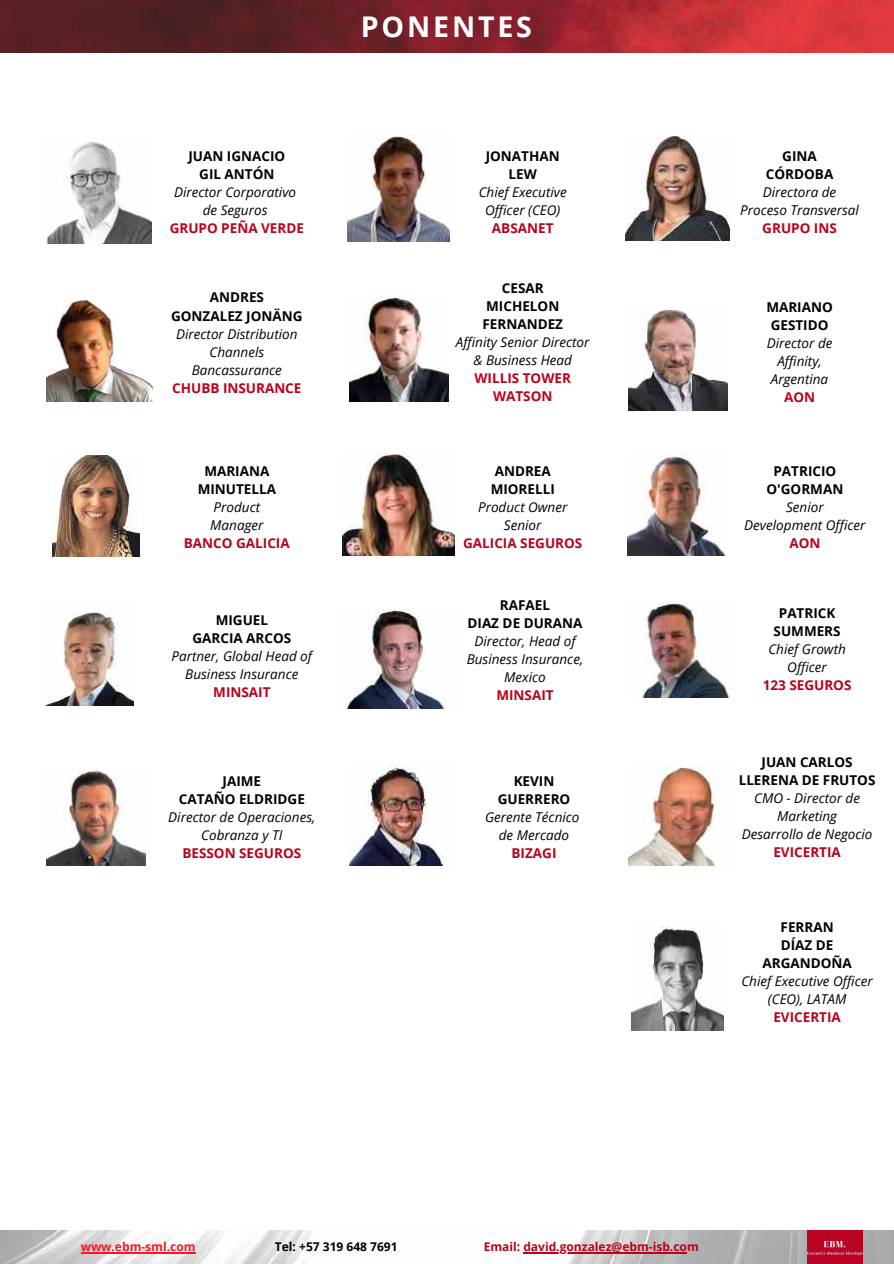
<style>
.page{position:relative;width:894px;height:1264px;background:#fff}
.page>*{position:absolute;margin:0;border:0;box-sizing:border-box;transform-origin:0 0}
.t1{font:700 28.5px "Open Sans";letter-spacing:.1em;color:#fff}
.t2{font:italic 13.5px/18px "Open Sans";color:#000;text-align:center}
.t3{font:700 13.5px/18px "Open Sans";color:#000;text-align:center}
.t4{font:700 13.5px/18px "Open Sans";color:#b9021b;text-align:center}
.t5{font:700 12px "Open Sans";color:#b9021b}
.t6{font:700 12px "Open Sans";color:#000}
.t7{font:700 12px "Open Sans";color:#f41823}
</style>
<div class="page">
<img style="left:628px;top:308px;width:99px;height:102px">
<img style="left:0;top:1230px;width:893px;height:33px">
<img style="left:807px;top:1230px;width:55px;height:33px">
<img style="left:0;top:0;width:893px;height:53px">
<img style="left:631px;top:926px;width:92px;height:104px">
<img style="left:52px;top:456px;width:88px;height:100px">
<img style="left:628px;top:766px;width:88px;height:99px">
<hr style="left:81px;top:1252px;width:115px;height:1px;background:#f41823">
<hr style="left:523px;top:1252px;width:164px;height:1px;background:#b9021b">
<img style="left:349px;top:295px;width:99px;height:106px">
<img style="left:349px;top:764px;width:95px;height:101px">
<img style="left:342px;top:452px;width:113px;height:103px">
<img style="left:625px;top:135px;width:104px;height:106px">
<img style="left:642px;top:601px;width:88px;height:97px">
<img style="left:344px;top:608px;width:102px;height:100px">
<img style="left:42px;top:612px;width:92px;height:93px">
<img style="left:627px;top:453px;width:99px;height:102px">
<img style="left:347px;top:134px;width:102px;height:107px">
<img style="left:46px;top:140px;width:106px;height:104px">
<img style="left:47px;top:768px;width:99px;height:97px">
<img style="left:46px;top:300px;width:106px;height:101px">
<p class="t3" style="left:188px;top:147px;width:98px">JUAN IGNACIO<br>GIL ANTÓN</p>
<p class="t2" style="left:174px;top:183px;width:124px">Director Corporativo de Seguros</p>
<p class="t4" style="left:170px;top:219px;width:136px">GRUPO PEÑA VERDE</p>
<p class="t3" style="left:171px;top:288px;width:133px">ANDRES<br>GONZALEZ JONÄNG</p>
<p class="t2" style="left:176px;top:324px;width:123px">Director Distribution<br>Channels<br>Bancassurance</p>
<p class="t4" style="left:172px;top:378px;width:131px">CHUBB INSURANCE</p>
<p class="t3" style="left:198px;top:462px;width:80px">MARIANA<br>MINUTELLA</p>
<p class="t2" style="left:210px;top:498px;width:55px;text-align:left">Product<br>Manager</p>
<p class="t4" style="left:184px;top:534px;width:107px">BANCO GALICIA</p>
<p class="t3" style="left:192px;top:610px;width:100px">MIGUEL<br>GARCIA ARCOS</p>
<p class="t2" style="left:171px;top:646px;width:142px">Partner, Global Head of<br>Business Insurance</p>
<p class="t4" style="left:213px;top:682px;width:59px">MINSAIT</p>
<p class="t3" style="left:179px;top:771px;width:128px">JAIME<br>CATAÑO ELDRIDGE</p>
<p class="t2" style="left:168px;top:807px;width:148px">Director de Operaciones,<br>Cobranza y TI</p>
<p class="t4" style="left:182px;top:843px;width:120px">BESSON SEGUROS</p>
<h1 class="t1" style="left:360px;top:6px;width:173px">PONENTES</h1>
<p class="t3" style="left:485px;top:147px;width:75px">JONATHAN<br>LEW</p>
<p class="t2" style="left:478px;top:183px;width:90px">Chief Executive<br>Officer (CEO)</p>
<p class="t4" style="left:492px;top:219px;width:63px">ABSANET</p>
<p class="t3" style="left:482px;top:279px;width:82px">CESAR<br>MICHELON<br>FERNANDEZ</p>
<p class="t2" style="left:456px;top:333px;width:135px">Affinity Senior Director &amp; Business Head</p>
<p class="t4" style="left:474px;top:369px;width:98px">WILLIS TOWER<br>WATSON</p>
<p class="t3" style="left:490px;top:461px;width:66px;text-align:left">ANDREA<br>MIORELLI</p>
<p class="t2" style="left:478px;top:497px;width:91px">Product Owner<br>Senior</p>
<p class="t4" style="left:463px;top:533px;width:121px">GALICIA SEGUROS</p>
<p class="t3" style="left:467px;top:596px;width:116px">RAFAEL<br>DIAZ DE DURANA</p>
<p class="t2" style="left:466px;top:632px;width:118px">Director, Head of<br>Business Insurance,<br>Mexico</p>
<p class="t4" style="left:496px;top:686px;width:59px">MINSAIT</p>
<p class="t3" style="left:497px;top:771px;width:74px">KEVIN<br>GUERRERO</p>
<p class="t2" style="left:485px;top:807px;width:96px">Gerente Técnico de Mercado</p>
<p class="t4" style="left:511px;top:843px;width:46px">BIZAGI</p>
<p class="t3" style="left:765px;top:147px;width:69px">GINA<br>CÓRDOBA</p>
<p class="t2" style="left:740px;top:183px;width:120px">Directora de<br>Proceso Transversal</p>
<p class="t4" style="left:762px;top:219px;width:76px">GRUPO INS</p>
<p class="t3" style="left:766px;top:298px;width:68px">MARIANO<br>GESTIDO</p>
<p class="t2" style="left:766px;top:334px;width:67px">Director de<br>Affinity,<br>Argentina</p>
<p class="t4" style="left:783px;top:388px;width:33px">AON</p>
<p class="t3" style="left:766px;top:462px;width:78px">PATRICIO<br>O'GORMAN</p>
<p class="t2" style="left:744px;top:498px;width:123px">Senior<br>Development Officer</p>
<p class="t4" style="left:789px;top:534px;width:33px">AON</p>
<p class="t3" style="left:773px;top:604px;width:69px">PATRICK<br>SUMMERS</p>
<p class="t2" style="left:768px;top:640px;width:79px">Chief Growth<br>Officer</p>
<p class="t4" style="left:762px;top:676px;width:90px">123 SEGUROS</p>
<p class="t3" style="left:738px;top:752px;width:138px">JUAN CARLOS<br>LLERENA DE FRUTOS</p>
<p class="t2" style="left:741px;top:788px;width:132px">CMO - Director de<br>Marketing<br>Desarrollo de Negocio</p>
<p class="t4" style="left:773px;top:842px;width:69px">EVICERTIA</p>
<p class="t3" style="left:762px;top:918px;width:91px">FERRAN<br>DÍAZ DE<br>ARGANDOÑA</p>
<p class="t2" style="left:741px;top:972px;width:133px">Chief Executive Officer (CEO), LATAM</p>
<p class="t4" style="left:773px;top:1008px;width:69px">EVICERTIA</p>
<p class="t7" style="left:81px;top:1238px;width:116px">www.ebm-sml.com</p>
<p class="t6" style="left:275px;top:1238px;width:124px">Tel: +57 319 648 7691</p>
<p class="t5" style="left:483px;top:1238px;width:217px">Email: david.gonzalez@ebm-isb.com</p>
</div>
